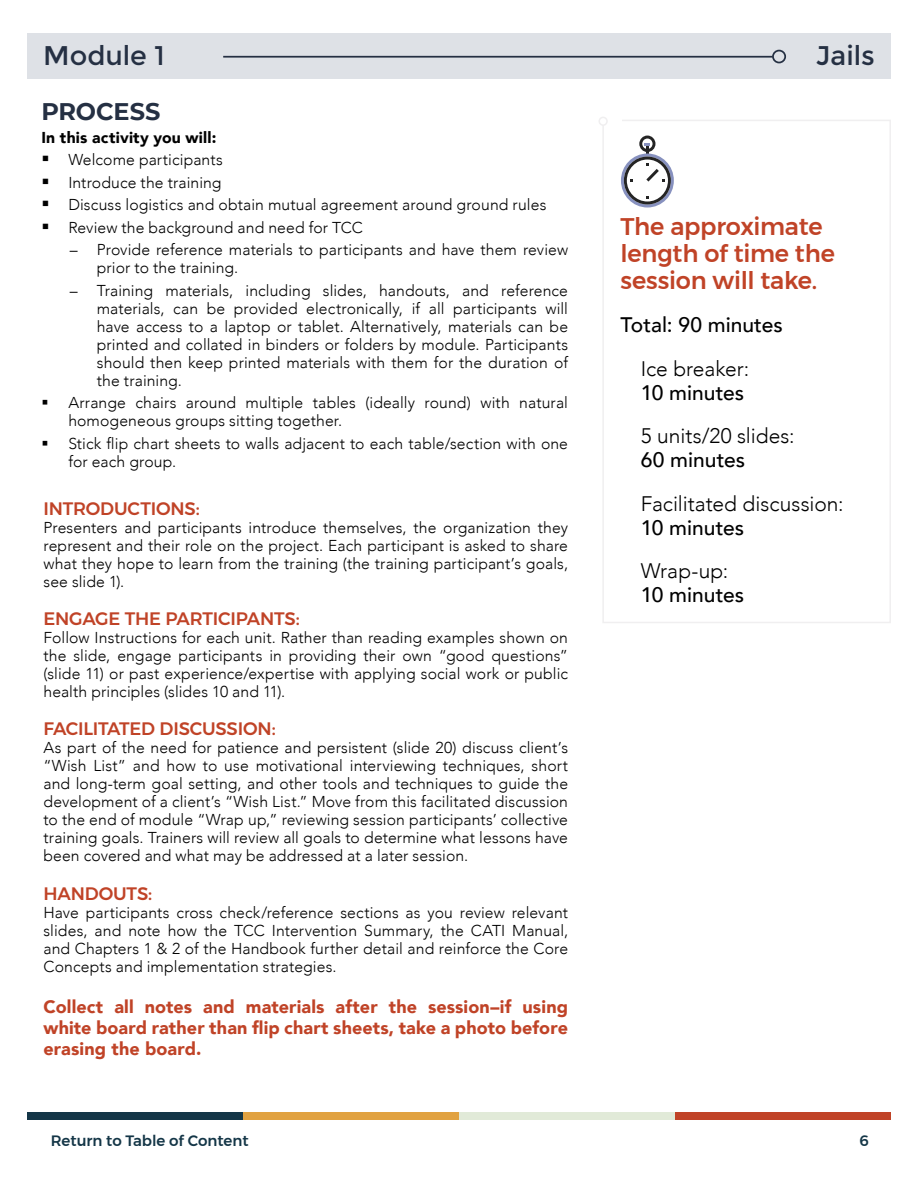
<style>
.page{position:relative;width:918px;height:1188px;background:#fff}
.page>*{position:absolute;margin:0;border:0;box-sizing:border-box;transform-origin:0 0}
.t1{font:27px "Montserrat";color:#253043}
.t2{font:500 24px/27px "Montserrat";letter-spacing:-.01em;color:#c04327}
.t3{font:700 24px "Montserrat";letter-spacing:-.005em;color:#253043}
.t4{font:300 21px/24px "Avenir";color:#000}
.t5{font:500 21px/24px "Avenir";color:#000}
.t6{font:900 18px/21px "Avenir";letter-spacing:.005em;color:#c04327;text-align:justify}
.t7{font:500 18px "Montserrat";letter-spacing:-.01em;color:#c04327}
.t8{font:300 15.75px/18px "Avenir";letter-spacing:.005em;color:#000;text-align:justify}
.t9{font:900 15.75px "Avenir";letter-spacing:.015em;color:#000}
.t10{font:500 15px "Montserrat";letter-spacing:-.005em;color:#143647}
.s1{font-weight:500}
.s2{font-weight:300}
</style>
<div class="page">
<div style="left:27px;top:33px;width:864px;height:45px;background:#dee1e6"></div>
<hr style="left:223px;top:56px;width:550px;height:2px;background:#253043">
<div style="left:772px;top:50px;width:14px;height:13px;border:2px solid #253043;border-radius:50%"></div>
<div style="left:27px;top:1112px;width:216px;height:8px;background:#143647"></div>
<div style="left:243px;top:1112px;width:216px;height:8px;background:#e1a241"></div>
<div style="left:459px;top:1112px;width:216px;height:8px;background:#e1ead8"></div>
<div style="left:675px;top:1112px;width:216px;height:8px;background:#c04327"></div>
<svg style="left:621px;top:154px;width:53px;height:54px"></svg>
<svg style="left:624px;top:136px;width:47px;height:69px"></svg>
<div style="left:602px;top:120px;width:289px;height:503px;border:2px solid #f0eff0"></div>
<div style="left:604px;top:116px;width:17px;height:20px;background:#fff"></div>
<div style="left:599px;top:117px;width:8px;height:8px;background:#fff;border-radius:50%"></div>
<div style="left:599px;top:117px;width:9px;height:9px;border:2px solid #f0eff0;border-radius:50%"></div>
<h1 class="t1" style="left:43px;top:39px;width:123px">Module 1</h1>
<h1 class="t1" style="left:816px;top:39px;width:60px">Jails</h1>
<p class="t3" style="left:41px;top:95px;width:121px">PROCESS</p>
<p class="t9" style="left:41px;top:124px;width:177px">In this activity you will:</p>
<p class="t8" style="left:41px;top:151px;width:183px">▪ Welcome participants</p>
<p class="t8" style="left:41px;top:174px;width:182px">▪ Introduce the training</p>
<p class="t8" style="left:41px;top:196px;width:507px">▪ Discuss logistics and obtain mutual agreement around ground rules</p>
<p class="t8" style="left:41px;top:219px;width:323px">▪ Review the background and need for TCC</p>
<p class="t8" style="left:97px;top:241px;width:473px;text-indent:-27px">– Provide reference materials to participants and have them review prior to the training.</p>
<p class="t8" style="left:97px;top:282px;width:473px;text-indent:-27px">– Training materials, including slides, handouts, and reference materials, can be provided electronically, if all participants will have access to a laptop or tablet. Alternatively, materials can be printed and collated in binders or folders by module. Participants should then keep printed materials with them for the duration of the training.</p>
<p class="t8" style="left:68px;top:394px;width:501px;text-indent:-27px">▪ Arrange chairs around multiple tables (ideally round) with natural homogeneous groups sitting together.</p>
<p class="t8" style="left:68px;top:435px;width:501px;text-indent:-27px">▪ Stick flip chart sheets to walls adjacent to each table/section with one for each group.</p>
<p class="t7" style="left:44px;top:494px;width:158px">INTRODUCTIONS:</p>
<p class="t8" style="left:44px;top:518px;width:526px">Presenters and participants introduce themselves, the organization they represent and their role on the project. Each participant is asked to share what they hope to learn from the training (the training participant’s goals, see slide 1).</p>
<p class="t7" style="left:44px;top:605px;width:258px">ENGAGE THE PARTICIPANTS:</p>
<p class="t8" style="left:44px;top:629px;width:526px">Follow Instructions for each unit. Rather than reading examples shown on the slide, engage participants in providing their own “good questions” (slide 11) or past experience/expertise with applying social work or public health principles (slides 10 and 11).</p>
<p class="t7" style="left:44px;top:715px;width:234px">FACILITATED DISCUSSION:</p>
<p class="t8" style="left:44px;top:739px;width:526px">As part of the need for patience and persistent (slide 20) discuss client’s “Wish List” and how to use motivational interviewing techniques, short and long-term goal setting, and other tools and techniques to guide the development of a client’s “Wish List.” Move from this facilitated discussion to the end of module “Wrap up,” reviewing session participants’ collective training goals. Trainers will review all goals to determine what lessons have been covered and what may be addressed at a later session.</p>
<p class="t7" style="left:44px;top:879px;width:110px">HANDOUTS:</p>
<p class="t8" style="left:44px;top:903px;width:526px">Have participants cross check/reference sections as you review relevant slides, and note how the TCC Intervention Summary, the CATI Manual, and Chapters 1 &amp; 2 of the Handbook further detail and reinforce the Core Concepts and implementation strategies.</p>
<p class="t6" style="left:44px;top:996px;width:526px">Collect all notes and materials after the session–if using white board rather than flip chart sheets, take a photo before erasing the board.</p>
<p class="t2" style="left:621px;top:213px;width:216px">The approximate length of time the session will take.</p>
<p class="t5" style="left:621px;top:312px;width:164px">Total: 90 minutes</p>
<p class="t4" style="left:641px;top:357px;width:110px">Ice breaker:<br><span class="s1">10 minutes</span></p>
<p class="t4" style="left:641px;top:424px;width:155px">5 units/20 slides:<br><span class="s1">60 minutes</span></p>
<p class="t4" style="left:641px;top:492px;width:204px">Facilitated discussion:<br><span class="s1">10 minutes</span></p>
<p class="t5" style="left:641px;top:558px;width:105px"><span class="s2">Wrap-up:<br></span>10 minutes</p>
<p class="t10" style="left:51px;top:1129px;width:199px">Return to Table of Content</p>
<p class="t10" style="left:860px;top:1129px;width:11px">6</p>
</div>
